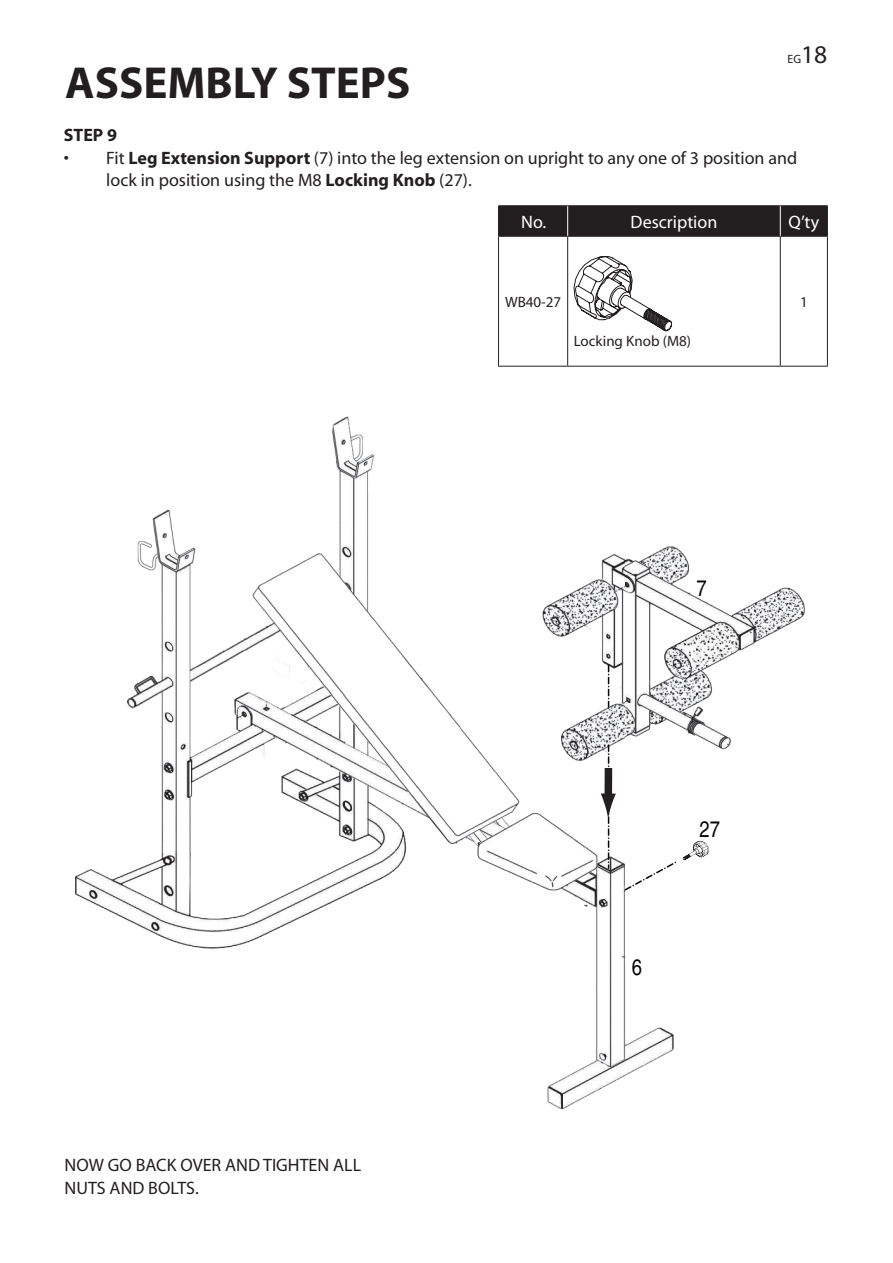
<style>
.page{position:relative;width:893px;height:1263px;background:#fff}
.page>*{position:absolute;margin:0;border:0;box-sizing:border-box;transform-origin:0 0}
.t1{font:700 45px "Myriad";color:#231f20}
.t2{font:condensed 22.5px "Helvetica";color:#040503}
.t3{font:18px/22.5px "Myriad";color:#231f20}
.t4{font:18px "Myriad";color:#fff}
.t5{font:700 18px "Myriad";color:#231f20}
.t6{font:15px "Myriad";color:#231f20}
.t7{font:12px "Myriad Pro";color:#231f20}
.s1{font-size:25.5px}
.s2{font-weight:700}
</style>
<div class="page">
<img style="left:75px;top:416px;width:730px;height:694px">
<svg style="left:608px;top:665px;width:1px;height:43px"></svg>
<svg style="left:683px;top:841px;width:26px;height:19px"></svg>
<svg style="left:624px;top:862px;width:52px;height:29px"></svg>
<svg style="left:601px;top:744px;width:15px;height:125px"></svg>
<div style="left:499px;top:206px;width:328px;height:30px;background:#231f20"></div>
<hr style="left:498px;top:205px;width:70px;height:1px;background:#231f20">
<hr style="left:498px;top:206px;width:1px;height:30px;background:#231f20">
<hr style="left:568px;top:205px;width:212px;height:1px;background:#231f20">
<hr style="left:780px;top:205px;width:48px;height:1px;background:#231f20">
<hr style="left:827px;top:206px;width:1px;height:30px;background:#231f20">
<hr style="left:498px;top:236px;width:70px;height:1px;background:#231f20">
<hr style="left:498px;top:237px;width:1px;height:129px;background:#231f20">
<hr style="left:568px;top:236px;width:212px;height:1px;background:#231f20">
<hr style="left:567px;top:237px;width:1px;height:129px;background:#231f20">
<hr style="left:780px;top:236px;width:48px;height:1px;background:#231f20">
<hr style="left:780px;top:237px;width:1px;height:129px;background:#231f20">
<hr style="left:827px;top:237px;width:1px;height:129px;background:#231f20">
<hr style="left:498px;top:366px;width:70px;height:1px;background:#231f20">
<hr style="left:568px;top:366px;width:212px;height:1px;background:#231f20">
<hr style="left:780px;top:366px;width:48px;height:1px;background:#231f20">
<hr style="left:567px;top:206px;width:1px;height:30px;background:#fff">
<hr style="left:780px;top:206px;width:1px;height:30px;background:#fff">
<svg style="left:574px;top:256px;width:98px;height:75px"></svg>
<h1 class="t1" style="left:65px;top:59px;width:347px">ASSEMBLY STEPS</h1>
<p class="t7" style="left:787px;top:52px;width:41px">EG<span class="s1">18</span></p>
<p class="t5" style="left:64px;top:126px;width:55px">STEP 9</p>
<p class="t3" style="left:106px;top:147px;width:692px;text-indent:-43px">• Fit <span class="s2">Leg Extension Support</span> (7) into the leg extension on upright to any one of 3 position and lock in position using the M8 <span class="s2">Locking Knob</span> (27).</p>
<p class="t4" style="left:521px;top:213px;width:26px">No.</p>
<p class="t4" style="left:631px;top:213px;width:88px">Description</p>
<p class="t4" style="left:789px;top:213px;width:32px">Q’ty</p>
<p class="t3" style="left:65px;top:1154px;width:298px">NOW GO BACK OVER AND TIGHTEN ALL<br>NUTS AND BOLTS.</p>
<p class="t6" style="left:505px;top:294px;width:58px">WB40-27</p>
<p class="t6" style="left:574px;top:334px;width:119px">Locking Knob (M8)</p>
<p class="t6" style="left:800px;top:294px;width:9px">1</p>
<p class="t2" style="left:697px;top:575px;width:12px">7</p>
<p class="t2" style="left:632px;top:954px;width:12px">6</p>
<p class="t2" style="left:699px;top:816px;width:22px">27</p>
</div>
